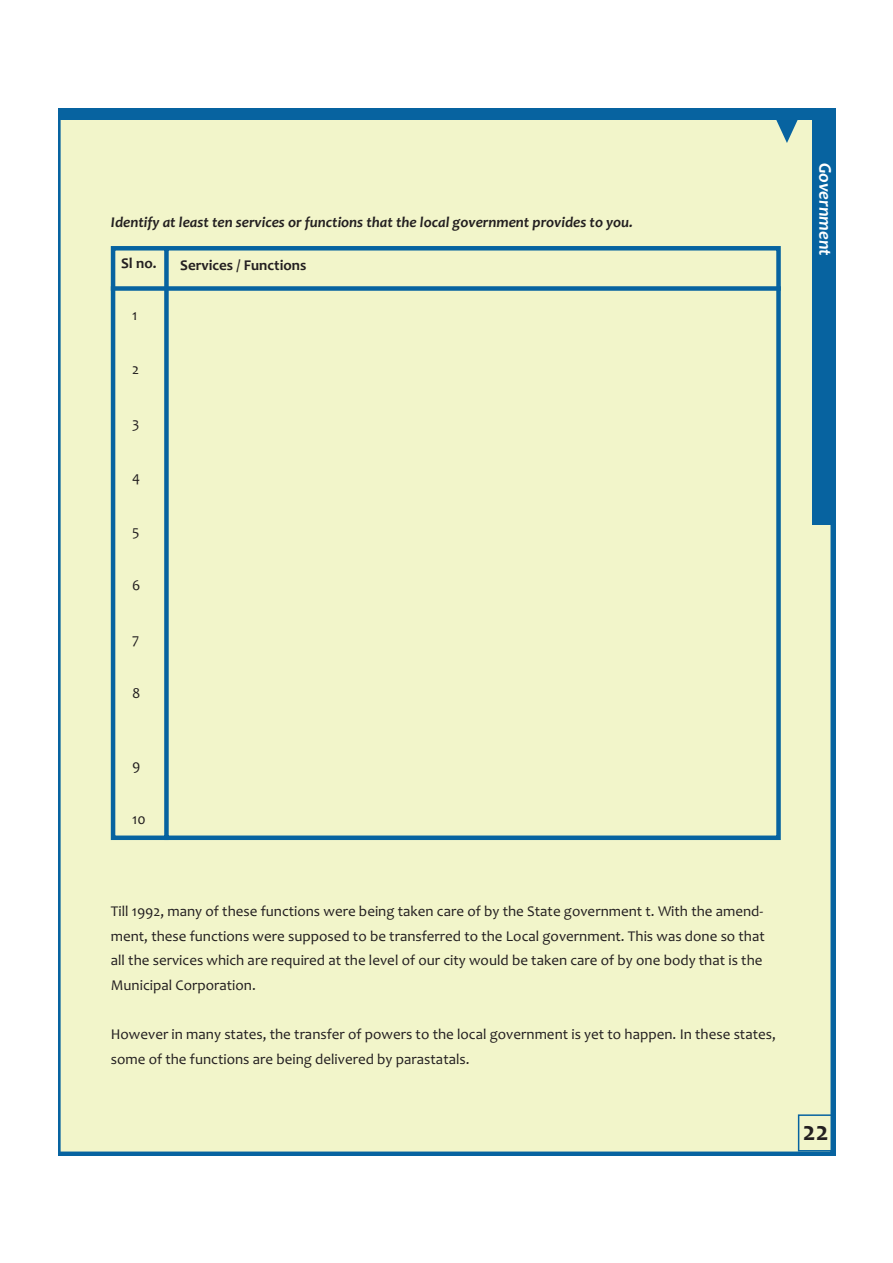
<style>
.page{position:relative;width:893px;height:1263px;background:#fff}
.page>*{position:absolute;margin:0;border:0;box-sizing:border-box;transform-origin:0 0}
.t1{font:700 27px "Candara";color:#231f20}
.t2{font:italic 700 18px "Candara";color:#fff}
.t3{font:15px/24.6px "Candara";color:#231f20}
.t4{font:italic 700 15px "Candara";color:#231f20}
.t5{font:700 15px "Candara";color:#231f20}
</style>
<div class="page">
<div style="left:58px;top:108px;width:777px;height:1047px;background:#f2f5ca"></div>
<hr style="left:58px;top:109px;width:3px;height:1046px;background:#0763a0">
<div style="left:812px;top:109px;width:23px;height:416px;background:#0763a0"></div>
<div style="left:58px;top:109px;width:758px;height:11px;background:#0763a0"></div>
<svg style="left:773px;top:120px;width:27px;height:23px"></svg>
<div style="left:797px;top:1114px;width:38px;height:38px;border:2px solid #0763a0"></div>
<div style="left:109px;top:244px;width:674px;height:601px;background:#f2f5ca"></div>
<p class="t4" style="left:111px;top:216px;width:523px">Identify at least ten services or functions that the local government provides to you.</p>
<p class="t5" style="left:121px;top:258px;width:37px">Sl no.</p>
<p class="t5" style="left:180px;top:260px;width:128px">Services / Functions</p>
<p class="t3" style="left:132px;top:304px;width:7px">1</p>
<p class="t3" style="left:132px;top:358px;width:8px">2</p>
<p class="t3" style="left:132px;top:412px;width:9px">3</p>
<p class="t3" style="left:132px;top:466px;width:9px">4</p>
<p class="t3" style="left:132px;top:520px;width:9px">5</p>
<p class="t3" style="left:132px;top:574px;width:10px">6</p>
<p class="t3" style="left:132px;top:628px;width:9px">7</p>
<p class="t3" style="left:132px;top:682px;width:10px">8</p>
<p class="t3" style="left:132px;top:754px;width:10px">9</p>
<p class="t3" style="left:132px;top:808px;width:15px">10</p>
<p class="t2" style="left:832px;top:163px;width:95px;rotate:90deg">Government</p>
<p class="t3" style="left:111px;top:901px;width:655px">Till 1992, many of these functions were being taken care of by the State government t. With the amend&shy;ment, these functions were supposed to be transferred to the Local government. This was done so that all the services which are required at the level of our city would be taken care of by one body that is the Municipal Corporation.</p>
<p class="t3" style="left:111px;top:1024px;width:666px">However in many states, the transfer of powers to the local government is yet to happen. In these states, some of the functions are being delivered by parastatals.</p>
<h1 class="t1" style="left:802px;top:1121px;width:27px">22</h1>
</div>
